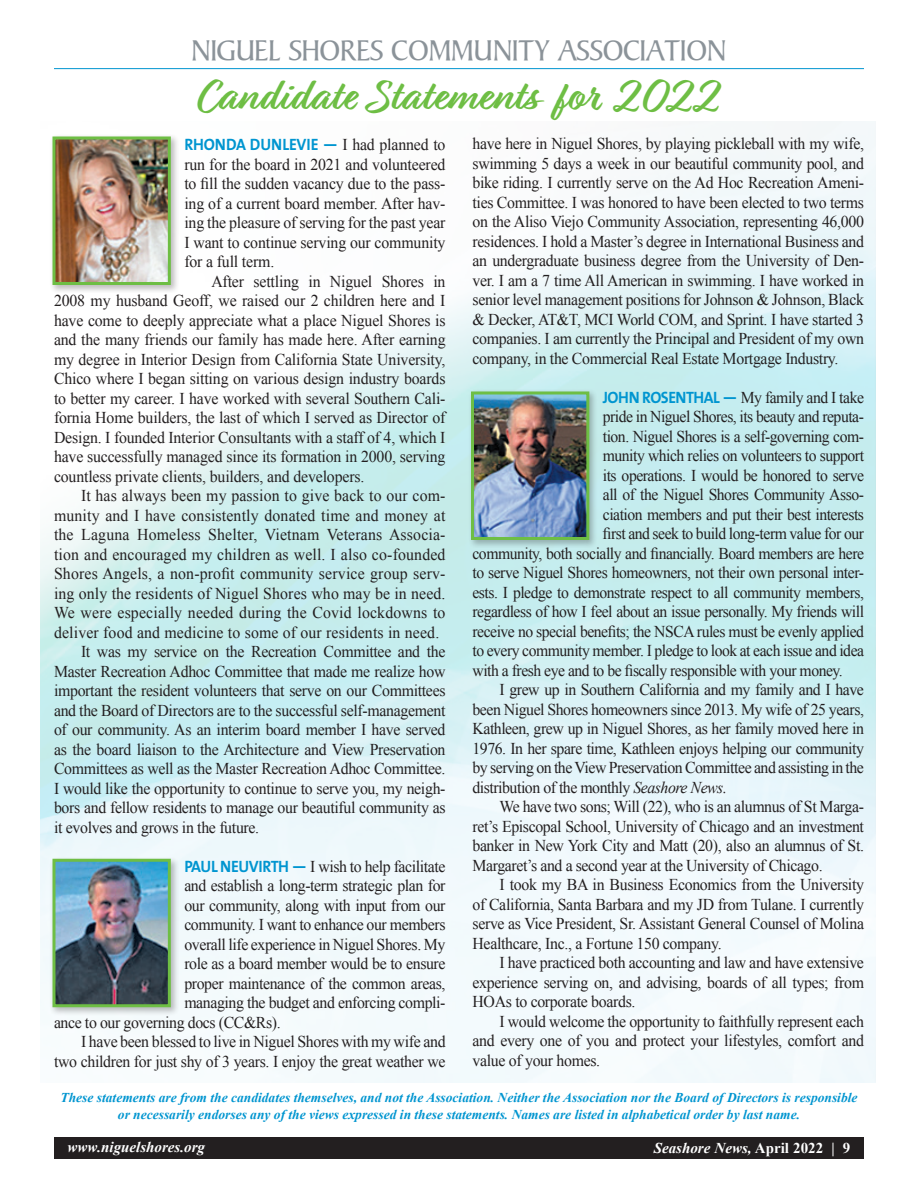
<style>
.page{position:relative;width:918px;height:1188px;background:#fff}
.page>*{position:absolute;margin:0;border:0;box-sizing:border-box;transform-origin:0 0}
.t1{font:700 45px "Relation Two";letter-spacing:.01em;color:#6ebe44}
.t2{font:30px "Persuasion S Si";color:#8b9399}
.body_copy{font:16.5px/19.5px "Times New Roman";letter-spacing:-.025em;color:#231f20;text-align:justify;scale:.96 1}
.body_copy-2{font:16.5px "Times New Roman";letter-spacing:-.025em;color:#231f20;scale:.95 1}
.t3{font:italic 700 15px "Times New Roman";color:#fff}
.body_copy-3{font:italic 700 13.5px/16.5px "Times New Roman";color:#0095d0;text-align:center}
.s1{font-family:"The Sans B7";font-weight:700;color:#0095d0}
.s2{font-style:italic}
.s3{font-style:normal}
</style>
<div class="page">
<div style="left:54px;top:1137px;width:810px;height:21px;background:#231f20"></div>
<hr style="left:54px;top:68px;width:810px;height:1px;background:#0095d0">
<div style="left:50px;top:134px;width:129px;height:159px;background:#231f20;opacity:.3"></div>
<img style="left:56px;top:140px;width:111px;height:141px">
<div style="left:52px;top:136px;width:119px;height:149px;border:3px solid #6ebe44"></div>
<div style="left:50px;top:856px;width:129px;height:159px;background:#231f20;opacity:.3"></div>
<img style="left:56px;top:863px;width:111px;height:140px">
<div style="left:52px;top:859px;width:119px;height:148px;border:3px solid #6ebe44"></div>
<div style="left:468px;top:389px;width:129px;height:159px;background:#231f20;opacity:.3"></div>
<img style="left:475px;top:396px;width:110px;height:140px">
<div style="left:471px;top:392px;width:118px;height:148px;border:3px solid #6ebe44"></div>
<p class="t2" style="left:191px;top:34px;width:537px">NIGUEL SHORES COMMUNITY ASSOCIATION</p>
<p class="t1" style="left:198px;top:70px;width:524px">Candidate Statements for 2022</p>
<p class="body_copy" style="left:184px;top:135px;width:274px"><span class="s1">RHONDA DUNLEVIE —</span> I had planned to run for the board in 2021 and volunteered to fill the sudden vacancy due to the pass&shy;ing of a current board member. After hav&shy;ing the pleasure of serving for the past year I want to continue serving our community for a full term.</p>
<p class="body_copy" style="left:54px;top:271px;width:409px;text-indent:157px">After settling in Niguel Shores in 2008 my husband Geoff, we raised our 2 children here and I have come to deeply appreciate what a place Niguel Shores is and the many friends our family has made here. After earning my degree in Interior Design from California State University, Chico where I began sitting on various design industry boards to better my career. I have worked with several Southern Cali&shy;fornia Home builders, the last of which I served as Director of Design. I founded Interior Consultants with a staff of 4, which I have successfully managed since its formation in 2000, serving countless private clients, builders, and developers.</p>
<p class="body_copy" style="left:54px;top:486px;width:409px;text-indent:27px">It has always been my passion to give back to our com&shy;munity and I have consistently donated time and money at the Laguna Homeless Shelter, Vietnam Veterans Associa&shy;tion and encouraged my children as well. I also co-founded Shores Angels, a non-profit community service group serv&shy;ing only the residents of Niguel Shores who may be in need.<br>We were especially needed during the Covid lockdowns to deliver food and medicine to some of our residents in need.</p>
<p class="body_copy" style="left:54px;top:642px;width:409px;text-indent:27px">It was my service on the Recreation Committee and the Master Recreation Adhoc Committee that made me realize how important the resident volunteers that serve on our Committees and the Board of Directors are to the successful self-management of our community. As an interim board member I have served as the board liaison to the Architecture and View Preservation Committees as well as the Master Recreation Adhoc Committee.<br>I would like the opportunity to continue to serve you, my neigh&shy;bors and fellow residents to manage our beautiful community as it evolves and grows in the future.</p>
<p class="body_copy" style="left:184px;top:856px;width:274px"><span class="s1">PAUL NEUVIRTH —</span> I wish to help facilitate</p>
<p class="body_copy" style="left:184px;top:876px;width:274px">and establish a long-term strategic plan for</p>
<p class="body_copy" style="left:184px;top:895px;width:274px">our community, along with input from our</p>
<p class="body_copy" style="left:184px;top:915px;width:274px">community. I want to enhance our members</p>
<p class="body_copy" style="left:184px;top:934px;width:274px">overall life experience in Niguel Shores. My</p>
<p class="body_copy" style="left:184px;top:954px;width:274px">role as a board member would be to ensure</p>
<p class="body_copy" style="left:184px;top:973px;width:274px">proper maintenance of the common areas,</p>
<p class="body_copy" style="left:184px;top:993px;width:274px">managing the budget and enforcing compli-</p>
<p class="body_copy" style="left:54px;top:1012px;width:238px">ance to our governing docs (CC&amp;Rs).</p>
<p class="body_copy" style="left:54px;top:1032px;width:409px;text-align:right">I have been blessed to live in Niguel Shores with my wife and two children for just shy of 3 years. I enjoy the great weather we</p>
<p class="body_copy" style="left:472px;top:134px;width:409px">have here in Niguel Shores, by playing pickleball with my wife, swimming 5 days a week in our beautiful community pool, and bike riding. I currently serve on the Ad Hoc Recreation Ameni&shy;ties Committee. I was honored to have been elected to two terms on the Aliso Viejo Community Association, representing 46,000 residences. I hold a Master’s degree in International Business and an undergraduate business degree from the University of Den&shy;ver. I am a 7 time All American in swimming. I have worked in senior level management positions for Johnson &amp; Johnson, Black &amp; Decker, AT&amp;T, MCI World COM, and Sprint. I have started 3 companies. I am currently the Principal and President of my own company, in the Commercial Real Estate Mortgage Industry.</p>
<p class="body_copy-2" style="left:603px;top:386px;width:276px"><span class="s1">JOHN ROSENTHAL —</span> My family and I take</p>
<p class="body_copy-2" style="left:603px;top:406px;width:276px">pride in Niguel Shores, its beauty and reputa-</p>
<p class="body_copy-2" style="left:603px;top:425px;width:276px">tion. Niguel Shores is a self-governing com-</p>
<p class="body_copy-2" style="left:603px;top:445px;width:276px">munity which relies on volunteers to support</p>
<p class="body_copy-2" style="left:603px;top:464px;width:276px">its operations. I would be honored to serve</p>
<p class="body_copy-2" style="left:603px;top:484px;width:276px">all of the Niguel Shores Community Asso-</p>
<p class="body_copy-2" style="left:603px;top:503px;width:276px">ciation members and put their best interests</p>
<p class="body_copy-2" style="left:603px;top:523px;width:276px">first and seek to build long-term value for our</p>
<p class="body_copy-2" style="left:472px;top:542px;width:414px">community, both socially and financially. Board members are here</p>
<p class="body_copy-2" style="left:472px;top:562px;width:414px">to serve Niguel Shores homeowners, not their own personal inter-</p>
<p class="body_copy-2" style="left:472px;top:581px;width:414px">ests. I pledge to demonstrate respect to all community members,</p>
<p class="body_copy-2" style="left:472px;top:601px;width:414px">regardless of how I feel about an issue personally. My friends will</p>
<p class="body_copy-2" style="left:472px;top:620px;width:414px">receive no special benefits; the NSCA rules must be evenly applied</p>
<p class="body_copy-2" style="left:472px;top:640px;width:414px">to every community member. I pledge to look at each issue and idea</p>
<p class="body_copy-2" style="left:472px;top:659px;width:391px">with a fresh eye and to be fiscally responsible with your money.</p>
<p class="body_copy" style="left:472px;top:680px;width:409px;text-indent:27px">I grew up in Southern California and my family and I have been Niguel Shores homeowners since 2013. My wife of 25 years, Kathleen, grew up in Niguel Shores, as her family moved here in 1976. In her spare time, Kathleen enjoys helping our community by serving on the View Preservation Committee and assisting in the distribution of the monthly <span class="s2">Seashore News.</span></p>
<p class="body_copy" style="left:472px;top:797px;width:409px;text-indent:27px">We have two sons; Will (22), who is an alumnus of St Marga&shy;ret’s Episcopal School, University of Chicago and an investment banker in New York City and Matt (20), also an alumnus of St.<br>Margaret’s and a second year at the University of Chicago.</p>
<p class="body_copy" style="left:472px;top:875px;width:409px;text-indent:27px">I took my BA in Business Economics from the University of California, Santa Barbara and my JD from Tulane. I currently serve as Vice President, Sr. Assistant General Counsel of Molina Healthcare, Inc., a Fortune 150 company.</p>
<p class="body_copy" style="left:472px;top:953px;width:409px;text-indent:27px">I have practiced both accounting and law and have extensive experience serving on, and advising, boards of all types; from HOAs to corporate boards.</p>
<p class="body_copy" style="left:472px;top:1011px;width:409px;text-indent:27px">I would welcome the opportunity to faithfully represent each and every one of you and protect your lifestyles, comfort and value of your homes.</p>
<p class="body_copy-3" style="left:60px;top:1089px;width:799px">These statements are from the candidates themselves, and not the Association. Neither the Association nor the Board of Directors is responsible or necessarily endorses any of the views expressed in these statements. Names are listed in alphabetical order by last name.</p>
<p class="t3" style="left:68px;top:1137px;width:139px">www.niguelshores.org</p>
<p class="t3" style="left:654px;top:1138px;width:198px">Seashore News, <span class="s3">April 2022 | 9</span></p>
</div>
